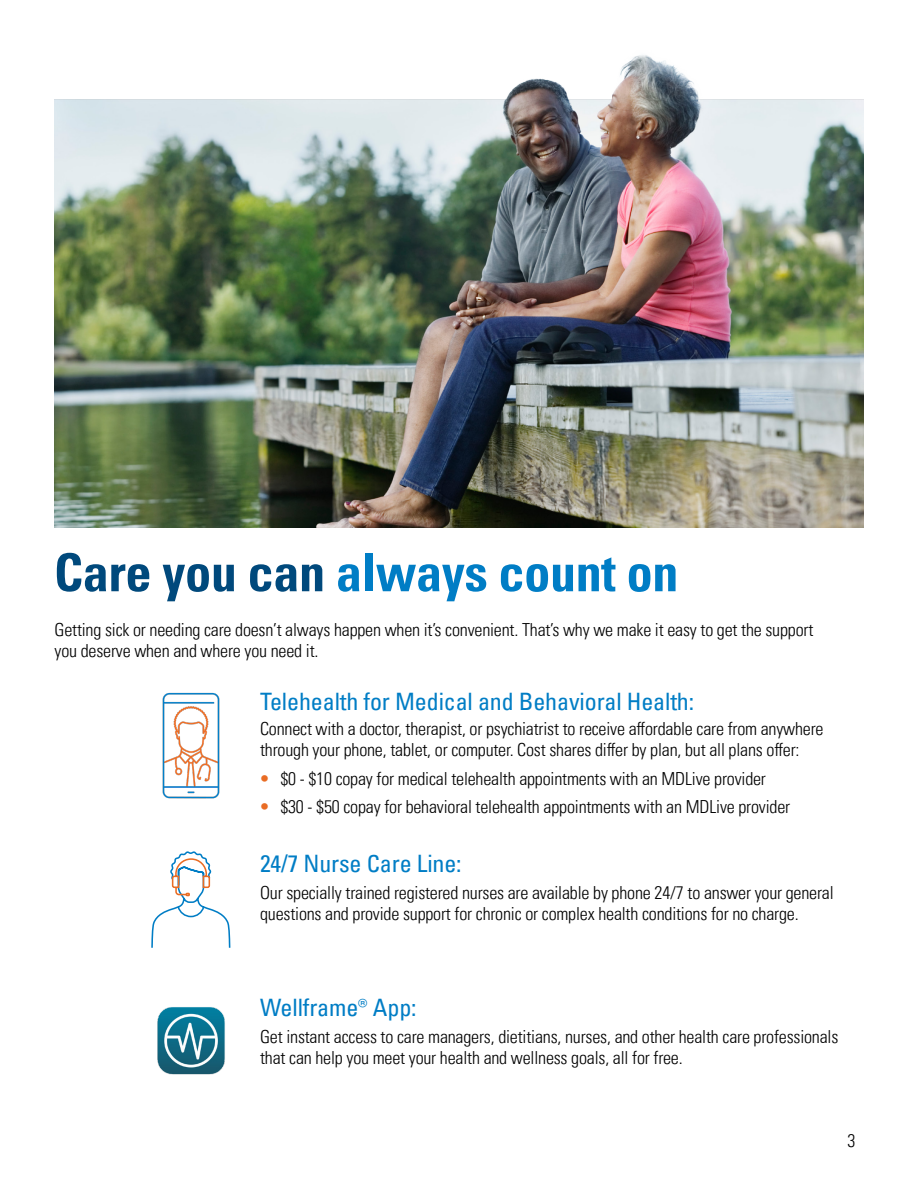
<style>
.page{position:relative;width:918px;height:1188px;background:#fff}
.page>*{position:absolute;margin:0;border:0;box-sizing:border-box;transform-origin:0 0}
.t1{font:700 condensed 52.5px "Univers LT Pro";letter-spacing:-.01em;color:#007dc5}
.body{font:condensed 24px "Univers LT Pro";letter-spacing:-.005em;color:#007dc5}
.body-2{font:300 condensed 18px/21.6px "Univers LT Pro";letter-spacing:-.01em;color:#000}
.s1{color:#00497c}
.s2{font-family:"Univers LT Pro Thin Ult Cond";font-weight:400;font-stretch:normal;color:#e96c24}
</style>
<div class="page">
<img style="left:54px;top:55px;width:810px;height:473px">
<img style="left:162px;top:692px;width:58px;height:107px">
<svg style="left:151px;top:851px;width:80px;height:97px"></svg>
<img style="left:157px;top:1007px;width:68px;height:68px">
<p class="t1" style="left:54px;top:540px;width:626px"><span class="s1">Care you can</span> always count on</p>
<p class="body-2" style="left:55px;top:618px;width:760px">Getting sick or needing care doesn’t always happen when it’s convenient. That’s why we make it easy to get the support you deserve when and where you need it.</p>
<p class="body" style="left:260px;top:687px;width:436px">Telehealth for Medical and Behavioral Health:</p>
<p class="body-2" style="left:260px;top:717px;width:565px">Connect with a doctor, therapist, or psychiatrist to receive affordable care from anywhere through your phone, tablet, or computer. Cost shares differ by plan, but all plans offer:</p>
<p class="body-2" style="left:260px;top:767px;width:507px"><span class="s2">•</span> $0 - $10 copay for medical telehealth appointments with an MDLive provider</p>
<p class="body-2" style="left:260px;top:795px;width:532px"><span class="s2">•</span> $30 - $50 copay for behavioral telehealth appointments with an MDLive provider</p>
<p class="body" style="left:260px;top:848px;width:203px">24/7 Nurse Care Line:</p>
<p class="body-2" style="left:260px;top:880px;width:575px">Our specially trained registered nurses are available by phone 24/7 to answer your general questions and provide support for chronic or complex health conditions for no charge.</p>
<p class="body" style="left:260px;top:992px;width:158px">Wellframe® App:</p>
<p class="body-2" style="left:260px;top:1025px;width:580px">Get instant access to care managers, dietitians, nurses, and other health care professionals that can help you meet your health and wellness goals, all for free.</p>
<p class="body-2" style="left:847px;top:1129px;width:9px">3</p>
</div>
